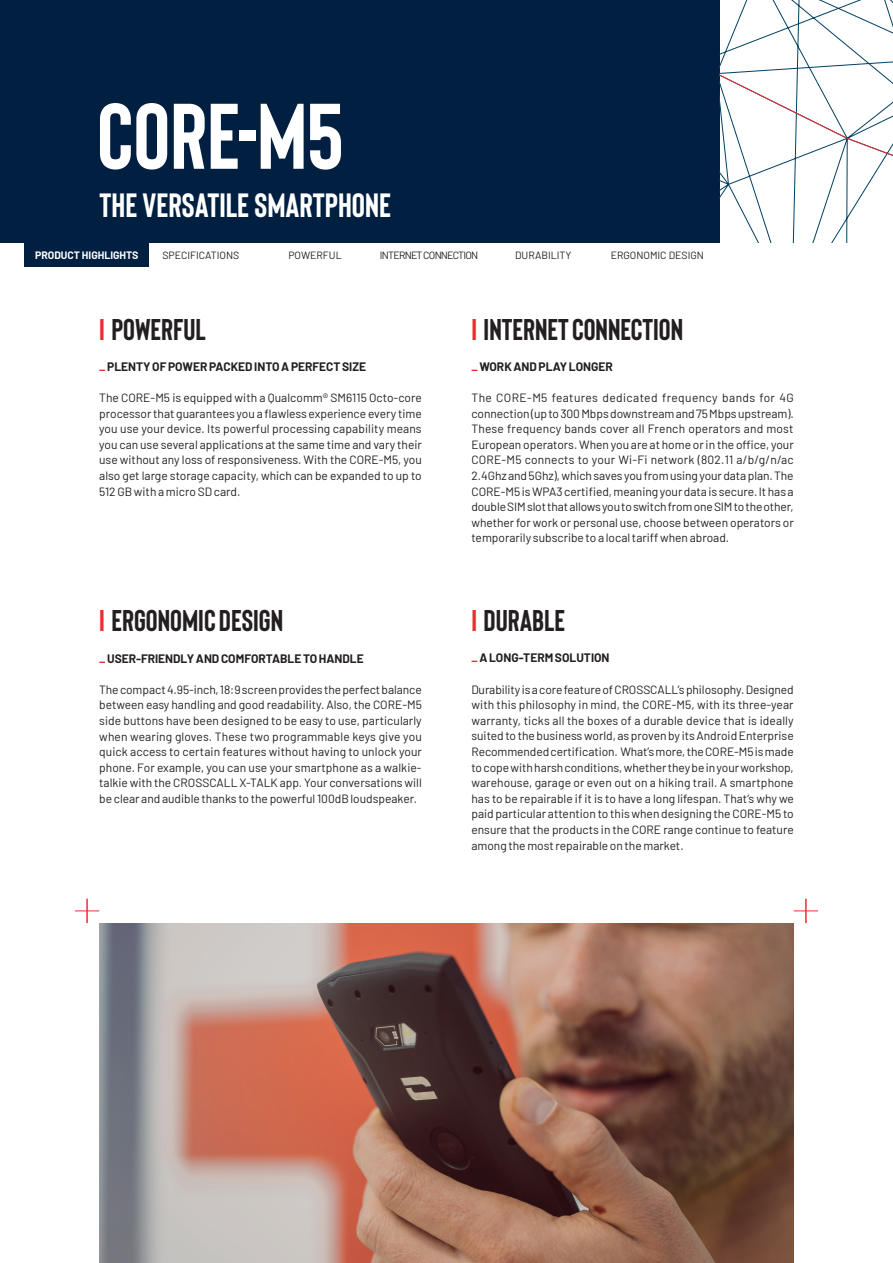
<style>
.page{position:relative;width:893px;height:1263px;background:#fff}
.page>*{position:absolute;margin:0;border:0;box-sizing:border-box;transform-origin:0 0}
.t1{font:700 92.85px "Bison";color:#fff}
.t2{font:700 33.6px "Bison";color:#fff}
.t3{font:700 30px "Bison";color:#231f20}
.t4{font:12px/15.6px "Barlow";color:#231f20;text-align:justify}
.t5{font:700 12px "Barlow";color:#231f20}
.t6{font:10.5px "Barlow";color:#231f20}
.t7{font:10.5px "Barlow";letter-spacing:-.07em;color:#231f20}
.t8{font:700 10.5px "Barlow";color:#fff}
.s1{color:#ee2d30}
</style>
<div class="page">
<div style="left:0;top:0;width:719px;height:243px;background:#001f41"></div>
<img style="left:99px;top:923px;width:695px;height:340px">
<svg style="left:75px;top:899px;width:24px;height:24px"></svg>
<svg style="left:794px;top:899px;width:24px;height:24px"></svg>
<svg style="left:719px;top:0;width:174px;height:243px"></svg>
<div style="left:25px;top:243px;width:124px;height:24px;background:#001f41"></div>
<h1 class="t1" style="left:97px;top:78px;width:248px">CORE-M5</h1>
<h2 class="t2" style="left:100px;top:184px;width:293px">THE VERSATILE SMARTPHONE</h2>
<p class="t8" style="left:35px;top:247px;width:105px">PRODUCT HIGHLIGHTS</p>
<p class="t6" style="left:162px;top:247px;width:78px">SPECIFICATIONS</p>
<p class="t6" style="left:288px;top:247px;width:55px">POWERFUL</p>
<p class="t7" style="left:380px;top:247px;width:100px">INTERNET CONNECTION</p>
<p class="t6" style="left:515px;top:247px;width:58px">DURABILITY</p>
<p class="t6" style="left:611px;top:247px;width:95px">ERGONOMIC DESIGN</p>
<h3 class="t3" style="left:99px;top:310px;width:108px"><span class="s1">I</span> POWERFUL</h3>
<p class="t5" style="left:99px;top:358px;width:268px"><span class="s1">_</span> PLENTY OF POWER PACKED INTO A PERFECT SIZE</p>
<p class="t4" style="left:99px;top:389px;width:324px">The CORE-M5 is equipped with a Qualcomm® SM6115 Octo-core processor that guarantees you a flawless experience every time you use your device. Its powerful processing capability means you can use several applications at the same time and vary their use without any loss of responsiveness. With the CORE-M5, you also get large storage capacity, which can be expanded to up to 512 GB with a micro SD card.</p>
<h3 class="t3" style="left:99px;top:602px;width:185px"><span class="s1">I</span> ERGONOMIC DESIGN</h3>
<p class="t5" style="left:99px;top:649px;width:266px"><span class="s1">_</span> USER-FRIENDLY AND COMFORTABLE TO HANDLE</p>
<p class="t4" style="left:99px;top:681px;width:324px">The compact 4.95-inch, 18:9 screen provides the perfect balance between easy handling and good readability. Also, the CORE-M5 side buttons have been designed to be easy to use, particularly when wearing gloves. These two programmable keys give you quick access to certain features without having to unlock your phone. For example, you can use your smartphone as a walkie&shy;talkie with the CROSSCALL X-TALK app. Your conversations will be clear and audible thanks to the powerful 100dB loudspeaker.</p>
<h3 class="t3" style="left:471px;top:310px;width:213px"><span class="s1">I</span> INTERNET CONNECTION</h3>
<p class="t5" style="left:471px;top:358px;width:143px"><span class="s1">_</span> WORK AND PLAY LONGER</p>
<p class="t4" style="left:471px;top:389px;width:324px">The CORE-M5 features dedicated frequency bands for 4G connection (up to 300 Mbps downstream and 75 Mbps upstream).<br>These frequency bands cover all French operators and most European operators. When you are at home or in the office, your CORE-M5 connects to your Wi-Fi network (802.11 a/b/g/n/ac 2.4Ghz and 5Ghz), which saves you from using your data plan. The CORE-M5 is WPA3 certified, meaning your data is secure. It has a double SIM slot that allows you to switch from one SIM to the other, whether for work or personal use, choose between operators or temporarily subscribe to a local tariff when abroad.</p>
<h3 class="t3" style="left:471px;top:602px;width:95px"><span class="s1">I</span> DURABLE</h3>
<p class="t5" style="left:471px;top:649px;width:140px"><span class="s1">_</span> A LONG-TERM SOLUTION</p>
<p class="t4" style="left:471px;top:681px;width:324px">Durability is a core feature of CROSSCALL’s philosophy. Designed with this philosophy in mind, the CORE-M5, with its three-year warranty, ticks all the boxes of a durable device that is ideally suited to the business world, as proven by its Android Enterprise Recommended certification. What’s more, the CORE-M5 is made to cope with harsh conditions, whether they be in your workshop, warehouse, garage or even out on a hiking trail. A smartphone has to be repairable if it is to have a long lifespan. That’s why we paid particular attention to this when designing the CORE-M5 to ensure that the products in the CORE range continue to feature among the most repairable on the market.</p>
</div>
